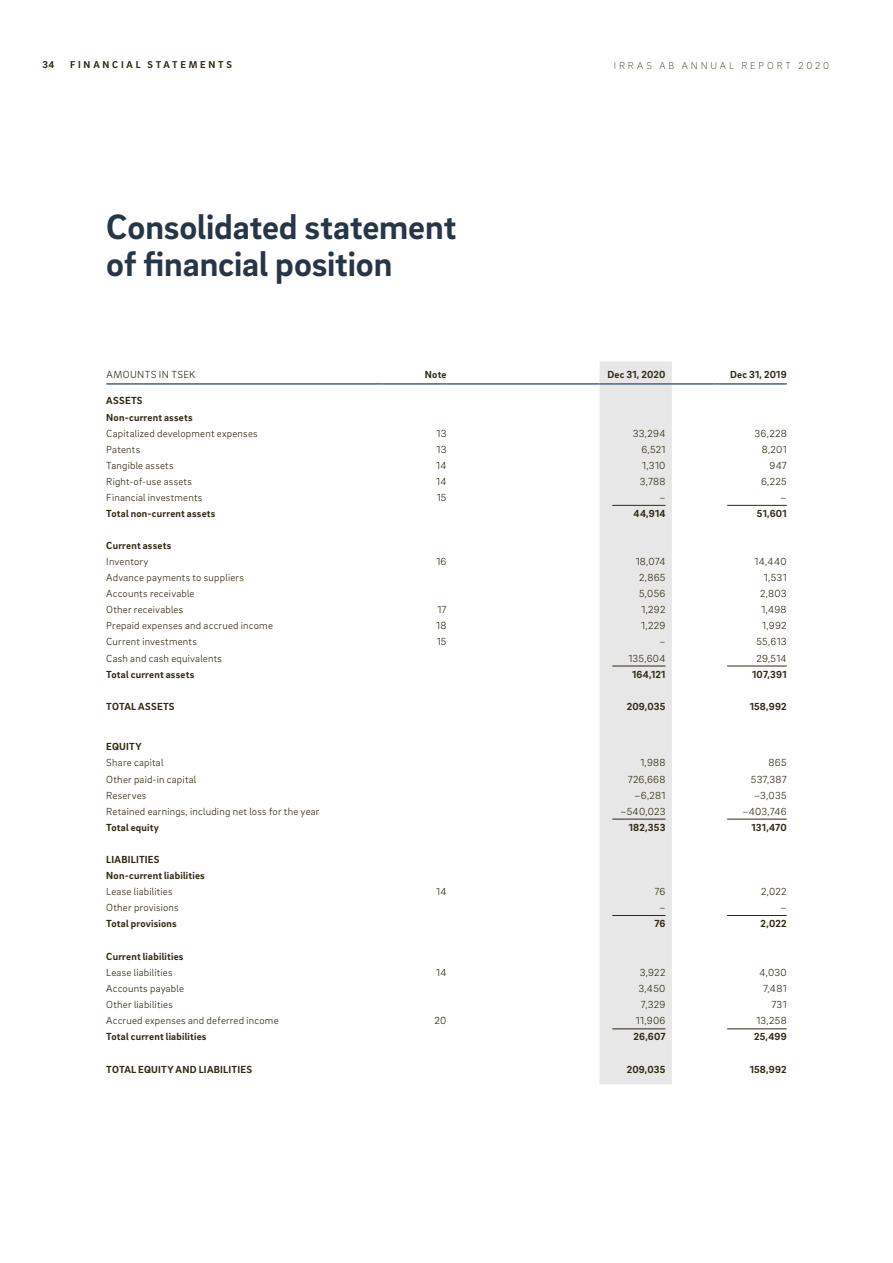
<style>
.page{position:relative;width:893px;height:1263px;background:#fff}
.page>*{position:absolute;margin:0;border:0;box-sizing:border-box;transform-origin:0 0}
.t1{font:700 36px/37.5px "Brix Sans";letter-spacing:-.005em;color:#273646}
.t2{font:300 10.5px "Brix Sans";letter-spacing:.02em;color:#2f2912}
.t3{font:700 10.5px/16.4px "Brix Sans";letter-spacing:.02em;color:#2f2912}
.t4{font:200 10.2px "Brix Sans";letter-spacing:.285em;color:#2f2912}
.t5{font:700 10.2px "Brix Sans";letter-spacing:.27em;color:#2f2912}
</style>
<div class="page">
<div style="left:600px;top:361px;width:72px;height:723px;background:#e7e7e7"></div>
<hr style="left:106px;top:383px;width:277px;height:2px;background:#426a7e">
<hr style="left:383px;top:383px;width:63px;height:2px;background:#426a7e">
<hr style="left:446px;top:383px;width:154px;height:2px;background:#426a7e">
<hr style="left:600px;top:383px;width:72px;height:2px;background:#426a7e">
<hr style="left:672px;top:383px;width:42px;height:2px;background:#426a7e">
<hr style="left:714px;top:383px;width:73px;height:2px;background:#426a7e">
<hr style="left:612px;top:505px;width:53px;height:1px;background:#2f2912">
<hr style="left:727px;top:505px;width:60px;height:1px;background:#2f2912">
<hr style="left:612px;top:666px;width:53px;height:1px;background:#2f2912">
<hr style="left:727px;top:666px;width:60px;height:1px;background:#2f2912">
<hr style="left:612px;top:819px;width:53px;height:1px;background:#2f2912">
<hr style="left:727px;top:819px;width:60px;height:1px;background:#2f2912">
<hr style="left:612px;top:915px;width:53px;height:1px;background:#2f2912">
<hr style="left:727px;top:915px;width:60px;height:1px;background:#2f2912">
<hr style="left:612px;top:1028px;width:53px;height:1px;background:#2f2912">
<hr style="left:727px;top:1028px;width:60px;height:1px;background:#2f2912">
<p class="t5" style="left:43px;top:58px;width:13px">34</p>
<p class="t5" style="left:70px;top:58px;width:163px">FINANCIAL STATEMENTS</p>
<p class="t4" style="left:614px;top:59px;width:217px">IRRAS AB ANNUAL REPORT 2020</p>
<h1 class="t1" style="left:106px;top:206px;width:352px">Consolidated statement of financial position</h1>
<p class="t2" style="left:106px;top:367px;width:91px">AMOUNTS IN TSEK</p>
<p class="t3" style="left:425px;top:365px;width:23px">Note</p>
<p class="t3" style="left:607px;top:365px;width:60px">Dec 31, 2020</p>
<p class="t3" style="left:730px;top:365px;width:58px">Dec 31, 2019</p>
<p class="t3" style="left:106px;top:392px;width:88px">ASSETS<br>Non-current assets</p>
<p class="t2" style="left:106px;top:426px;width:153px">Capitalized development expenses</p>
<p class="t2" style="left:437px;top:426px;width:11px">13</p>
<p class="t2" style="left:633px;top:426px;width:34px">33,294</p>
<p class="t2" style="left:755px;top:426px;width:34px">36,228</p>
<p class="t2" style="left:106px;top:442px;width:35px">Patents</p>
<p class="t2" style="left:437px;top:442px;width:11px">13</p>
<p class="t2" style="left:641px;top:442px;width:26px">6,521</p>
<p class="t2" style="left:762px;top:442px;width:26px">8,201</p>
<p class="t2" style="left:106px;top:458px;width:69px">Tangible assets</p>
<p class="t2" style="left:436px;top:458px;width:12px">14</p>
<p class="t2" style="left:642px;top:458px;width:25px">1,310</p>
<p class="t2" style="left:769px;top:458px;width:19px">947</p>
<p class="t2" style="left:106px;top:475px;width:87px">Right-of-use assets</p>
<p class="t2" style="left:436px;top:475px;width:12px">14</p>
<p class="t2" style="left:640px;top:475px;width:27px">3,788</p>
<p class="t2" style="left:761px;top:475px;width:27px">6,225</p>
<p class="t2" style="left:106px;top:491px;width:98px">Financial investments</p>
<p class="t2" style="left:437px;top:491px;width:11px">15</p>
<p class="t2" style="left:659px;top:491px;width:8px">–</p>
<p class="t2" style="left:780px;top:491px;width:8px">–</p>
<p class="t3" style="left:106px;top:505px;width:111px">Total non-current assets</p>
<p class="t3" style="left:634px;top:505px;width:33px">44,914</p>
<p class="t3" style="left:757px;top:505px;width:31px">51,601</p>
<p class="t3" style="left:106px;top:537px;width:67px">Current assets</p>
<p class="t2" style="left:106px;top:555px;width:44px">Inventory</p>
<p class="t2" style="left:436px;top:555px;width:12px">16</p>
<p class="t2" style="left:636px;top:555px;width:31px">18,074</p>
<p class="t2" style="left:755px;top:555px;width:34px">14,440</p>
<p class="t2" style="left:106px;top:571px;width:139px">Advance payments to suppliers</p>
<p class="t2" style="left:639px;top:571px;width:28px">2,865</p>
<p class="t2" style="left:764px;top:571px;width:24px">1,531</p>
<p class="t2" style="left:106px;top:587px;width:90px">Accounts receivable</p>
<p class="t2" style="left:639px;top:587px;width:28px">5,056</p>
<p class="t2" style="left:760px;top:587px;width:28px">2,803</p>
<p class="t2" style="left:106px;top:603px;width:78px">Other receivables</p>
<p class="t2" style="left:437px;top:603px;width:11px">17</p>
<p class="t2" style="left:641px;top:603px;width:26px">1,292</p>
<p class="t2" style="left:761px;top:603px;width:27px">1,498</p>
<p class="t2" style="left:106px;top:619px;width:168px">Prepaid expenses and accrued income</p>
<p class="t2" style="left:436px;top:619px;width:12px">18</p>
<p class="t2" style="left:641px;top:619px;width:26px">1,229</p>
<p class="t2" style="left:762px;top:619px;width:26px">1,992</p>
<p class="t2" style="left:106px;top:635px;width:92px">Current investments</p>
<p class="t2" style="left:437px;top:635px;width:11px">15</p>
<p class="t2" style="left:659px;top:635px;width:8px">–</p>
<p class="t2" style="left:756px;top:635px;width:32px">55,613</p>
<p class="t2" style="left:106px;top:651px;width:117px">Cash and cash equivalents</p>
<p class="t2" style="left:628px;top:651px;width:39px">135,604</p>
<p class="t2" style="left:756px;top:651px;width:32px">29,514</p>
<p class="t3" style="left:106px;top:665px;width:90px">Total current assets</p>
<p class="t3" style="left:632px;top:665px;width:35px">164,121</p>
<p class="t3" style="left:752px;top:665px;width:36px">107,391</p>
<p class="t3" style="left:106px;top:697px;width:70px">TOTAL ASSETS</p>
<p class="t3" style="left:627px;top:697px;width:40px">209,035</p>
<p class="t3" style="left:750px;top:697px;width:38px">158,992</p>
<p class="t3" style="left:106px;top:738px;width:37px">EQUITY</p>
<p class="t2" style="left:106px;top:756px;width:59px">Share capital</p>
<p class="t2" style="left:640px;top:756px;width:27px">1,988</p>
<p class="t2" style="left:769px;top:756px;width:20px">865</p>
<p class="t2" style="left:106px;top:772px;width:91px">Other paid-in capital</p>
<p class="t2" style="left:628px;top:772px;width:39px">726,668</p>
<p class="t2" style="left:751px;top:772px;width:37px">537,387</p>
<p class="t2" style="left:106px;top:788px;width:42px">Reserves</p>
<p class="t2" style="left:634px;top:788px;width:32px">–6,281</p>
<p class="t2" style="left:754px;top:788px;width:34px">–3,035</p>
<p class="t2" style="left:106px;top:804px;width:215px">Retained earnings, including net loss for the year</p>
<p class="t2" style="left:620px;top:804px;width:47px">–540,023</p>
<p class="t2" style="left:742px;top:804px;width:46px">–403,746</p>
<p class="t3" style="left:106px;top:818px;width:54px">Total equity</p>
<p class="t3" style="left:629px;top:818px;width:38px">182,353</p>
<p class="t3" style="left:752px;top:818px;width:37px">131,470</p>
<p class="t3" style="left:106px;top:851px;width:100px">LIABILITIES<br>Non-current liabilities</p>
<p class="t2" style="left:106px;top:885px;width:68px">Lease liabilities</p>
<p class="t2" style="left:436px;top:885px;width:12px">14</p>
<p class="t2" style="left:654px;top:885px;width:12px">76</p>
<p class="t2" style="left:761px;top:885px;width:27px">2,022</p>
<p class="t2" style="left:106px;top:901px;width:74px">Other provisions</p>
<p class="t2" style="left:659px;top:901px;width:8px">–</p>
<p class="t2" style="left:780px;top:901px;width:8px">–</p>
<p class="t3" style="left:106px;top:915px;width:72px">Total provisions</p>
<p class="t3" style="left:654px;top:915px;width:13px">76</p>
<p class="t3" style="left:761px;top:915px;width:28px">2,022</p>
<p class="t3" style="left:106px;top:948px;width:79px">Current liabilities</p>
<p class="t2" style="left:106px;top:966px;width:68px">Lease liabilities</p>
<p class="t2" style="left:436px;top:966px;width:12px">14</p>
<p class="t2" style="left:640px;top:966px;width:27px">3,922</p>
<p class="t2" style="left:759px;top:966px;width:29px">4,030</p>
<p class="t2" style="left:106px;top:982px;width:79px">Accounts payable</p>
<p class="t2" style="left:638px;top:982px;width:29px">3,450</p>
<p class="t2" style="left:763px;top:982px;width:25px">7,481</p>
<p class="t2" style="left:106px;top:998px;width:68px">Other liabilities</p>
<p class="t2" style="left:641px;top:998px;width:26px">7,329</p>
<p class="t2" style="left:771px;top:998px;width:17px">731</p>
<p class="t2" style="left:106px;top:1014px;width:174px">Accrued expenses and deferred income</p>
<p class="t2" style="left:435px;top:1014px;width:13px">20</p>
<p class="t2" style="left:636px;top:1014px;width:31px">11,906</p>
<p class="t2" style="left:756px;top:1014px;width:32px">13,258</p>
<p class="t3" style="left:106px;top:1028px;width:102px">Total current liabilities</p>
<p class="t3" style="left:634px;top:1028px;width:33px">26,607</p>
<p class="t3" style="left:754px;top:1028px;width:34px">25,499</p>
<p class="t3" style="left:106px;top:1060px;width:147px">TOTAL EQUITY AND LIABILITIES</p>
<p class="t3" style="left:627px;top:1060px;width:40px">209,035</p>
<p class="t3" style="left:750px;top:1060px;width:38px">158,992</p>
</div>
